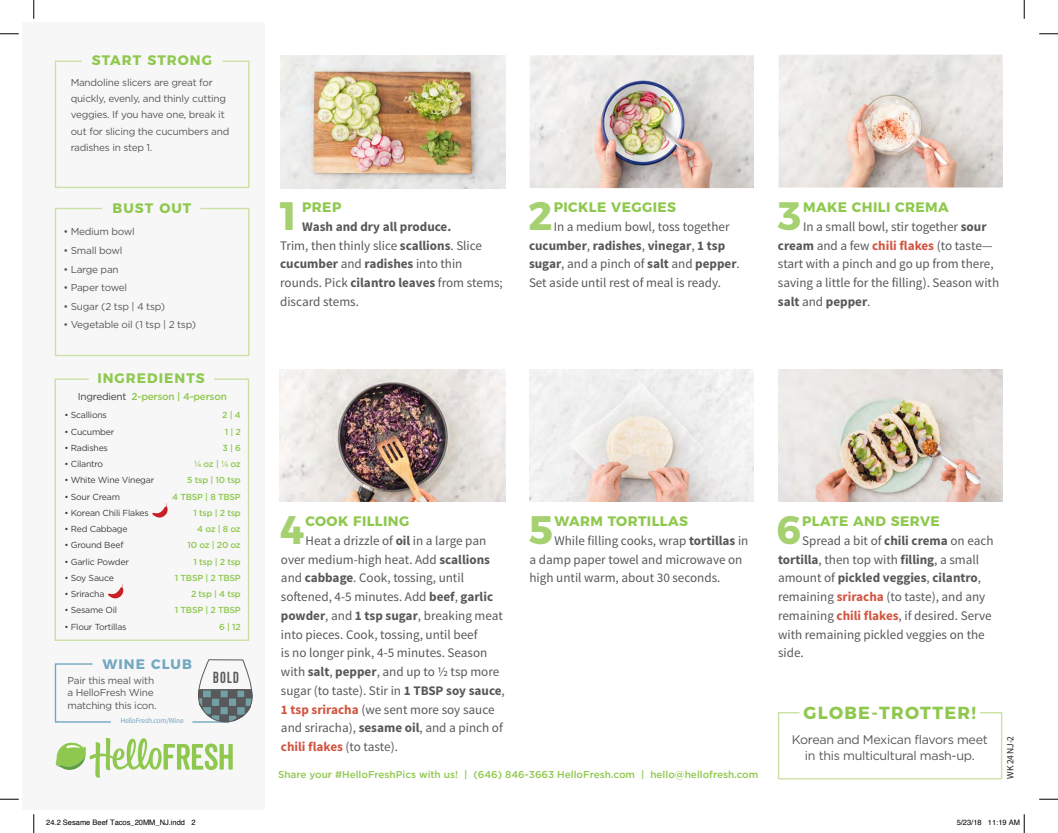
<style>
.page{position:relative;width:1058px;height:833px;background:#fff}
.page>*{position:absolute;margin:0;border:0;box-sizing:border-box;transform-origin:0 0}
.t1{font:700 39.62px "Montserrat";color:#a6d170}
.t2{font:700 17.5px "Montserrat";letter-spacing:.075em;color:#8fc84e}
.t3{font:16.12px "Kapra";color:#58595b}
.t4{font:700 13.75px "Montserrat";letter-spacing:.03em;color:#8fc84e}
.t5{font:700 13.75px "Montserrat";letter-spacing:.075em;color:#8fc84e}
.t6{font:700 13.75px "Montserrat";letter-spacing:.075em;color:#72a8c1}
.t7{font:13.12px/18.8px "Source Sans Pro";color:#57585a}
.t8{font:12.5px/16.8px "Gotham";letter-spacing:-.025em;color:#57585a;text-align:center}
.t9{font:10px/16.2px "Gotham";letter-spacing:-.025em;color:#57585a}
.t10{font:500 10px "Gotham";color:#8fc84e}
.t11{font:500 10px "Gotham";letter-spacing:-.025em;color:#8fc84e}
.t12{font:9.62px "Source Sans Pro";color:#231f20}
.t13{font:8.75px "Gotham";letter-spacing:-.025em;color:#3e3e3f}
.t14{font:500 8.75px/16.2px "Gotham";letter-spacing:-.025em;color:#8fc84e;text-align:right}
.t15{font:7.5px "Helvetica";color:#000}
.t16{font:7.5px "Source Sans Pro";letter-spacing:-.025em;color:#72a8c1}
.s1{font-weight:400;color:#3e3e3f}
.s2{font-weight:700}
.s3{font-weight:700;color:#d2543f}
</style>
<div class="page">
<div style="left:23px;top:23px;width:242px;height:787px;background:#f7f7f8"></div>
<img style="left:281px;top:55px;width:224px;height:133px">
<img style="left:529px;top:55px;width:225px;height:133px">
<img style="left:529px;top:369px;width:224px;height:133px">
<img style="left:280px;top:369px;width:225px;height:133px">
<img style="left:778px;top:55px;width:224px;height:132px">
<img style="left:778px;top:369px;width:224px;height:133px">
<svg style="left:54px;top:207px;width:196px;height:150px"></svg>
<svg style="left:54px;top:378px;width:196px;height:263px"></svg>
<svg style="left:54px;top:60px;width:196px;height:128px"></svg>
<svg style="left:56px;top:738px;width:177px;height:39px"></svg>
<svg style="left:777px;top:712px;width:226px;height:68px"></svg>
<svg style="left:54px;top:663px;width:57px;height:60px"></svg>
<hr style="left:193px;top:721px;width:35px;height:1px;background:#72a8c1">
<svg style="left:198px;top:659px;width:54px;height:64px"></svg>
<svg style="left:0;top:33px;width:19px;height:2px"></svg>
<svg style="left:1039px;top:33px;width:19px;height:2px"></svg>
<svg style="left:0;top:798px;width:19px;height:2px"></svg>
<svg style="left:1039px;top:798px;width:19px;height:2px"></svg>
<svg style="left:33px;top:0;width:2px;height:19px"></svg>
<svg style="left:33px;top:814px;width:2px;height:19px"></svg>
<svg style="left:1023px;top:0;width:2px;height:19px"></svg>
<svg style="left:1023px;top:814px;width:2px;height:19px"></svg>
<p class="t5" style="left:92px;top:49px;width:122px">START STRONG</p>
<p class="t9" style="left:71px;top:74px;width:160px">Mandoline slicers are great for quickly, evenly, and thinly cutting veggies. If you have one, break it out for slicing the cucumbers and radishes in step 1.</p>
<p class="t4" style="left:112px;top:196px;width:80px">BUST OUT</p>
<p class="t9" style="left:63px;top:223px;width:73px">• Medium bowl</p>
<p class="t9" style="left:63px;top:242px;width:61px">• Small bowl</p>
<p class="t9" style="left:63px;top:261px;width:57px">• Large pan</p>
<p class="t9" style="left:63px;top:279px;width:65px">• Paper towel</p>
<p class="t9" style="left:63px;top:298px;width:103px">• Sugar (2 tsp | 4 tsp)</p>
<p class="t9" style="left:63px;top:316px;width:134px">• Vegetable oil (1 tsp | 2 tsp)</p>
<p class="t5" style="left:97px;top:366px;width:109px">INGREDIENTS</p>
<p class="t11" style="left:78px;top:390px;width:151px"><span class="s1">Ingredient</span> 2-person | 4-person</p>
<p class="t14" style="left:172px;top:407px;width:70px">2 | 4<br>1 | 2<br>3 | 6<br>¼ oz | ¼ oz<br>5 tsp | 10 tsp<br>4 TBSP | 8 TBSP<br>1 tsp | 2 tsp<br>4 oz | 8 oz<br>10 oz | 20 oz<br>1 tsp | 2 tsp<br>1 TBSP | 2 TBSP<br>2 tsp | 4 tsp<br>1 TBSP | 2 TBSP<br>6 | 12</p>
<p class="t13" style="left:64px;top:409px;width:44px">• Scallions</p>
<p class="t13" style="left:64px;top:426px;width:51px">• Cucumber</p>
<p class="t13" style="left:64px;top:442px;width:45px">• Radishes</p>
<p class="t13" style="left:64px;top:458px;width:40px">• Cilantro</p>
<p class="t13" style="left:64px;top:474px;width:91px">• White Wine Vinegar</p>
<p class="t13" style="left:64px;top:491px;width:57px">• Sour Cream</p>
<p class="t13" style="left:64px;top:507px;width:86px">• Korean Chili Flakes</p>
<p class="t13" style="left:64px;top:523px;width:65px">• Red Cabbage</p>
<p class="t13" style="left:64px;top:539px;width:61px">• Ground Beef</p>
<p class="t13" style="left:64px;top:556px;width:66px">• Garlic Powder</p>
<p class="t13" style="left:64px;top:572px;width:51px">• Soy Sauce</p>
<p class="t13" style="left:64px;top:588px;width:42px">• Sriracha</p>
<p class="t13" style="left:64px;top:604px;width:54px">• Sesame Oil</p>
<p class="t13" style="left:64px;top:621px;width:64px">• Flour Tortillas</p>
<p class="t6" style="left:103px;top:653px;width:91px">WINE CLUB</p>
<p class="t9" style="left:68px;top:673px;width:90px;line-height:12.5px">Pair this meal with a HelloFresh Wine matching this icon.</p>
<p class="t16" style="left:120px;top:716px;width:65px">HelloFresh.com/Wine</p>
<p class="t3" style="left:213px;top:668px;width:27px">BOLD</p>
<h1 class="t1" style="left:276px;top:183px;width:26px">1</h1>
<p class="t4" style="left:302px;top:196px;width:41px">PREP</p>
<p class="t7" style="left:280px;top:217px;width:224px;text-indent:22px"><span class="s2">Wash and dry all produce.<br></span>Trim, then thinly slice <span class="s2">scallions</span>. Slice <span class="s2">cucumber</span> and <span class="s2">radishes</span> into thin rounds. Pick <span class="s2">cilantro leaves</span> from stems; discard stems.</p>
<h1 class="t1" style="left:528px;top:183px;width:26px">2</h1>
<p class="t4" style="left:553px;top:196px;width:124px">PICKLE VEGGIES</p>
<p class="t7" style="left:529px;top:217px;width:212px;text-indent:25px">In a medium bowl, toss together <span class="s2">cucumber</span>, <span class="s2">radishes</span>, <span class="s2">vinegar</span>, <span class="s2">1 tsp sugar</span>, and a pinch of <span class="s2">salt</span> and <span class="s2">pepper</span>.<br>Set aside until rest of meal is ready.</p>
<h1 class="t1" style="left:777px;top:183px;width:26px">3</h1>
<p class="t4" style="left:803px;top:196px;width:147px">MAKE CHILI CREMA</p>
<p class="t7" style="left:778px;top:217px;width:223px;text-indent:25px">In a small bowl, stir together <span class="s2">sour cream</span> and a few <span class="s3">chili flakes</span> (to taste— start with a pinch and go up from there, saving a little for the filling). Season with <span class="s2">salt</span> and <span class="s2">pepper</span>.</p>
<h1 class="t1" style="left:280px;top:497px;width:26px">4</h1>
<p class="t4" style="left:305px;top:509px;width:105px">COOK FILLING</p>
<p class="t7" style="left:281px;top:531px;width:225px;text-indent:25px">Heat a drizzle of <span class="s2">oil</span> in a large pan over medium-high heat. Add <span class="s2">scallions </span>and <span class="s2">cabbage</span>. Cook, tossing, until softened, 4-5 minutes. Add <span class="s2">beef</span>, <span class="s2">garlic powder</span>, and <span class="s2">1 tsp sugar</span>, breaking meat into pieces. Cook, tossing, until beef<br>is no longer pink, 4-5 minutes. Season with <span class="s2">salt</span>, <span class="s2">pepper</span>, and up to ½ tsp more sugar (to taste). Stir in <span class="s2">1 TBSP soy sauce</span>, <span class="s3">1 tsp sriracha</span> (we sent more soy sauce and sriracha), <span class="s2">sesame oil</span>, and a pinch of <span class="s3">chili flakes</span> (to taste).</p>
<h1 class="t1" style="left:529px;top:497px;width:26px">5</h1>
<p class="t4" style="left:554px;top:509px;width:135px">WARM TORTILLAS</p>
<p class="t7" style="left:529px;top:531px;width:220px;text-indent:25px">While filling cooks, wrap <span class="s2">tortillas</span> in a damp paper towel and microwave on high until warm, about 30 seconds.</p>
<p class="t10" style="left:278px;top:767px;width:482px">Share your #HelloFreshPics with us! | (646) 846-3663 HelloFresh.com | hello@hellofresh.com</p>
<h1 class="t1" style="left:776px;top:497px;width:26px">6</h1>
<p class="t4" style="left:802px;top:509px;width:139px">PLATE AND SERVE</p>
<p class="t7" style="left:778px;top:531px;width:217px;text-indent:24px">Spread a bit of <span class="s2">chili crema</span> on each <span class="s2">tortilla</span>, then top with <span class="s2">filling</span>, a small amount of <span class="s2">pickled veggies</span>, <span class="s2">cilantro</span>, remaining <span class="s3">sriracha</span> (to taste), and any remaining <span class="s3">chili flakes</span>, if desired. Serve with remaining pickled veggies on the side.</p>
<h2 class="t2" style="left:803px;top:698px;width:174px">GLOBE-TROTTER!</h2>
<p class="t8" style="left:791px;top:730px;width:197px">Korean and Mexican flavors meet in this multicultural mash-up.</p>
<p class="t12" style="left:1004px;top:778px;width:44px;rotate:-90deg">WK 24 NJ-2</p>
<p class="t15" style="left:46px;top:817px;width:151px">24.2 Sesame Beef Tacos_20MM_NJ.indd 2</p>
<p class="t15" style="left:956px;top:817px;width:65px">5/23/18 11:19 AM</p>
</div>
